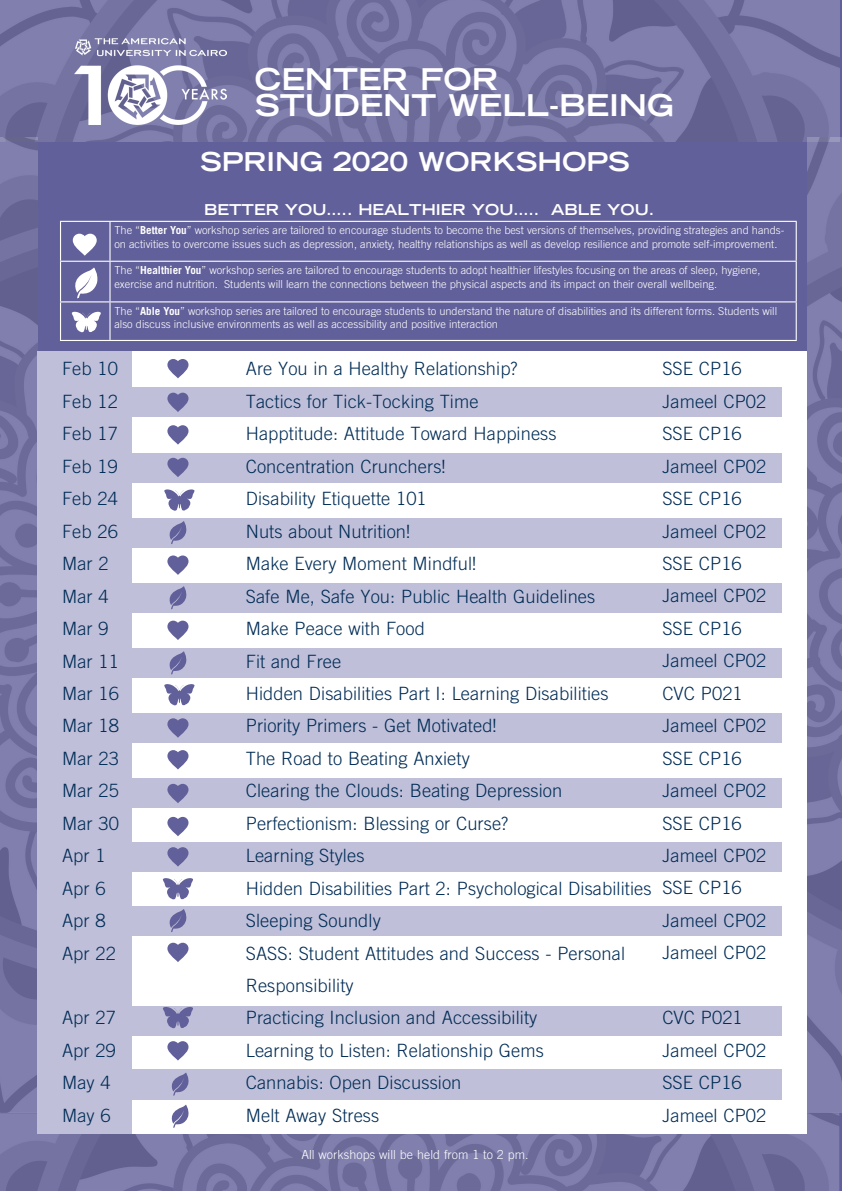
<style>
.page{position:relative;width:842px;height:1191px;background:#62609a}
.page>*{position:absolute;margin:0;border:0;box-sizing:border-box;transform-origin:0 0}
.t1{font:700 expanded 30px/25.6px "Trade Gothic LH";color:#fff}
.t2{font:700 expanded 26px "Trade Gothic LH";color:#fff}
.t3{font:300 18.3px/32.4px "Trade Gothic";letter-spacing:.005em;color:#002c55}
.t4{font:700 expanded 15px "Trade Gothic LH";color:#fff}
.t5{font:300 12.5px "Trade Gothic";letter-spacing:.005em;color:#fff}
.t6{font:300 11px/13.2px "Trade Gothic";color:#fff}
.s1{font-weight:700}
</style>
<div class="page">
<svg style="left:0;top:1112px;width:840px;height:79px"></svg>
<img style="left:0;top:0;width:840px;height:142px">
<img style="left:807px;top:137px;width:35px;height:975px">
<img style="left:0;top:137px;width:37px;height:975px">
<div style="left:131px;top:393px;width:676px;height:740px;background:#fff"></div>
<div style="left:131px;top:351px;width:676px;height:679px;background:#fff"></div>
<div style="left:37px;top:351px;width:95px;height:782px;background:#c0bfd9"></div>
<div style="left:70px;top:387px;width:711px;height:30px;background:#c0bfd9"></div>
<div style="left:70px;top:452px;width:711px;height:30px;background:#c0bfd9"></div>
<div style="left:70px;top:518px;width:711px;height:29px;background:#c0bfd9"></div>
<div style="left:70px;top:583px;width:711px;height:29px;background:#c0bfd9"></div>
<div style="left:70px;top:648px;width:711px;height:30px;background:#c0bfd9"></div>
<div style="left:70px;top:713px;width:711px;height:30px;background:#c0bfd9"></div>
<div style="left:70px;top:778px;width:711px;height:30px;background:#c0bfd9"></div>
<div style="left:70px;top:842px;width:711px;height:29px;background:#c0bfd9"></div>
<div style="left:70px;top:905px;width:711px;height:30px;background:#c0bfd9"></div>
<div style="left:70px;top:1006px;width:711px;height:29px;background:#c0bfd9"></div>
<div style="left:70px;top:1069px;width:711px;height:31px;background:#c0bfd9"></div>
<svg style="left:167px;top:359px;width:21px;height:19px"></svg>
<svg style="left:167px;top:393px;width:21px;height:19px"></svg>
<svg style="left:167px;top:425px;width:21px;height:19px"></svg>
<svg style="left:167px;top:458px;width:21px;height:19px"></svg>
<svg style="left:167px;top:555px;width:21px;height:20px"></svg>
<svg style="left:167px;top:620px;width:21px;height:20px"></svg>
<svg style="left:167px;top:718px;width:21px;height:19px"></svg>
<svg style="left:167px;top:750px;width:21px;height:19px"></svg>
<svg style="left:167px;top:784px;width:21px;height:19px"></svg>
<svg style="left:167px;top:817px;width:21px;height:19px"></svg>
<svg style="left:167px;top:847px;width:21px;height:19px"></svg>
<svg style="left:167px;top:942px;width:21px;height:20px"></svg>
<svg style="left:167px;top:1041px;width:21px;height:19px"></svg>
<svg style="left:164px;top:489px;width:31px;height:22px"></svg>
<svg style="left:164px;top:684px;width:31px;height:21px"></svg>
<svg style="left:163px;top:878px;width:30px;height:21px"></svg>
<svg style="left:163px;top:1007px;width:30px;height:21px"></svg>
<svg style="left:171px;top:1072px;width:18px;height:23px"></svg>
<svg style="left:171px;top:1104px;width:18px;height:24px"></svg>
<svg style="left:169px;top:909px;width:18px;height:23px"></svg>
<svg style="left:169px;top:521px;width:18px;height:23px"></svg>
<svg style="left:169px;top:586px;width:18px;height:23px"></svg>
<svg style="left:169px;top:651px;width:18px;height:23px"></svg>
<img style="left:75px;top:39px;width:152px;height:86px">
<hr style="left:109px;top:262px;width:2px;height:39px;background:#fff">
<hr style="left:60px;top:262px;width:1px;height:39px;background:#fff">
<hr style="left:796px;top:262px;width:1px;height:39px;background:#fff">
<hr style="left:60px;top:301px;width:50px;height:1px;background:#fff">
<hr style="left:60px;top:302px;width:1px;height:38px;background:#fff">
<hr style="left:110px;top:301px;width:687px;height:1px;background:#fff">
<hr style="left:109px;top:302px;width:2px;height:38px;background:#fff">
<hr style="left:796px;top:302px;width:1px;height:38px;background:#fff">
<hr style="left:60px;top:340px;width:50px;height:1px;background:#fff">
<hr style="left:110px;top:340px;width:687px;height:1px;background:#fff">
<hr style="left:60px;top:221px;width:50px;height:1px;background:#fff">
<hr style="left:60px;top:222px;width:1px;height:39px;background:#fff">
<hr style="left:110px;top:221px;width:687px;height:1px;background:#fff">
<hr style="left:109px;top:222px;width:2px;height:39px;background:#fff">
<hr style="left:796px;top:222px;width:1px;height:39px;background:#fff">
<hr style="left:60px;top:261px;width:50px;height:1px;background:#fff">
<hr style="left:110px;top:261px;width:687px;height:1px;background:#fff">
<svg style="left:73px;top:234px;width:24px;height:22px"></svg>
<svg style="left:72px;top:312px;width:29px;height:20px"></svg>
<svg style="left:75px;top:267px;width:23px;height:31px"></svg>
<h1 class="t1" style="left:255px;top:66px;width:420px">CENTER FOR<br>STUDENT WELL-BEING</h1>
<h2 class="t2" style="left:200px;top:145px;width:431px">SPRING 2020 WORKSHOPS</h2>
<p class="t4" style="left:204px;top:199px;width:452px">BETTER YOU….. HEALTHIER YOU….. ABLE YOU.</p>
<p class="t6" style="left:114px;top:224px;width:671px">The “<span class="s1">Better You</span>” workshop series are tailored to encourage students to become the best versions of themselves, providing strategies and hands&shy;on activities to overcome issues such as depression, anxiety, healthy relationships as well as develop resilience and promote self-improvement.</p>
<p class="t6" style="left:114px;top:264px;width:648px">The “<span class="s1">Healthier You</span>” workshop series are tailored to encourage students to adopt healthier lifestyles focusing on the areas of sleep, hygiene, exercise and nutrition. Students will learn the connections between the physical aspects and its impact on their overall wellbeing.</p>
<p class="t6" style="left:114px;top:304px;width:664px">The “<span class="s1">Able You</span>” workshop series are tailored to encourage students to understand the nature of disabilities and its different forms. Students will also discuss inclusive environments as well as accessibility and positive interaction</p>
<p class="t3" style="left:62px;top:352px;width:58px">Feb 10<br>Feb 12<br>Feb 17<br>Feb 19<br>Feb 24<br>Feb 26<br>Mar 2<br>Mar 4<br>Mar 9<br>Mar 11<br>Mar 16<br>Mar 18<br>Mar 23<br>Mar 25<br>Mar 30<br>Apr 1<br>Apr 6<br>Apr 8<br>Apr 22</p>
<p class="t3" style="left:62px;top:1001px;width:55px">Apr 27<br>Apr 29<br>May 4<br>May 6</p>
<p class="t3" style="left:246px;top:352px;width:407px">Are You in a Healthy Relationship?<br>Tactics for Tick-Tocking Time<br>Happtitude: Attitude Toward Happiness<br>Concentration Crunchers!<br>Disability Etiquette 101<br>Nuts about Nutrition!<br>Make Every Moment Mindful!<br>Safe Me, Safe You: Public Health Guidelines<br>Make Peace with Food<br>Fit and Free<br>Hidden Disabilities Part I: Learning Disabilities<br>Priority Primers - Get Motivated!<br>The Road to Beating Anxiety<br>Clearing the Clouds: Beating Depression<br>Perfectionism: Blessing or Curse?<br>Learning Styles<br>Hidden Disabilities Part 2: Psychological Disabilities<br>Sleeping Soundly<br>SASS: Student Attitudes and Success - Personal<br>Responsibility<br>Practicing Inclusion and Accessibility<br>Learning to Listen: Relationship Gems<br>Cannabis: Open Discussion<br>Melt Away Stress</p>
<p class="t5" style="left:301px;top:1147px;width:229px">All workshops will be held from 1 to 2 pm.</p>
<p class="t3" style="left:662px;top:352px;width:106px">SSE CP16<br>Jameel CP02<br>SSE CP16<br>Jameel CP02<br>SSE CP16<br>Jameel CP02<br>SSE CP16<br>Jameel CP02<br>SSE CP16<br>Jameel CP02<br>CVC P021<br>Jameel CP02<br>SSE CP16<br>Jameel CP02<br>SSE CP16<br>Jameel CP02<br>SSE CP16<br>Jameel CP02<br>Jameel CP02</p>
<p class="t3" style="left:662px;top:1001px;width:106px">CVC P021<br>Jameel CP02<br>SSE CP16<br>Jameel CP02</p>
</div>
